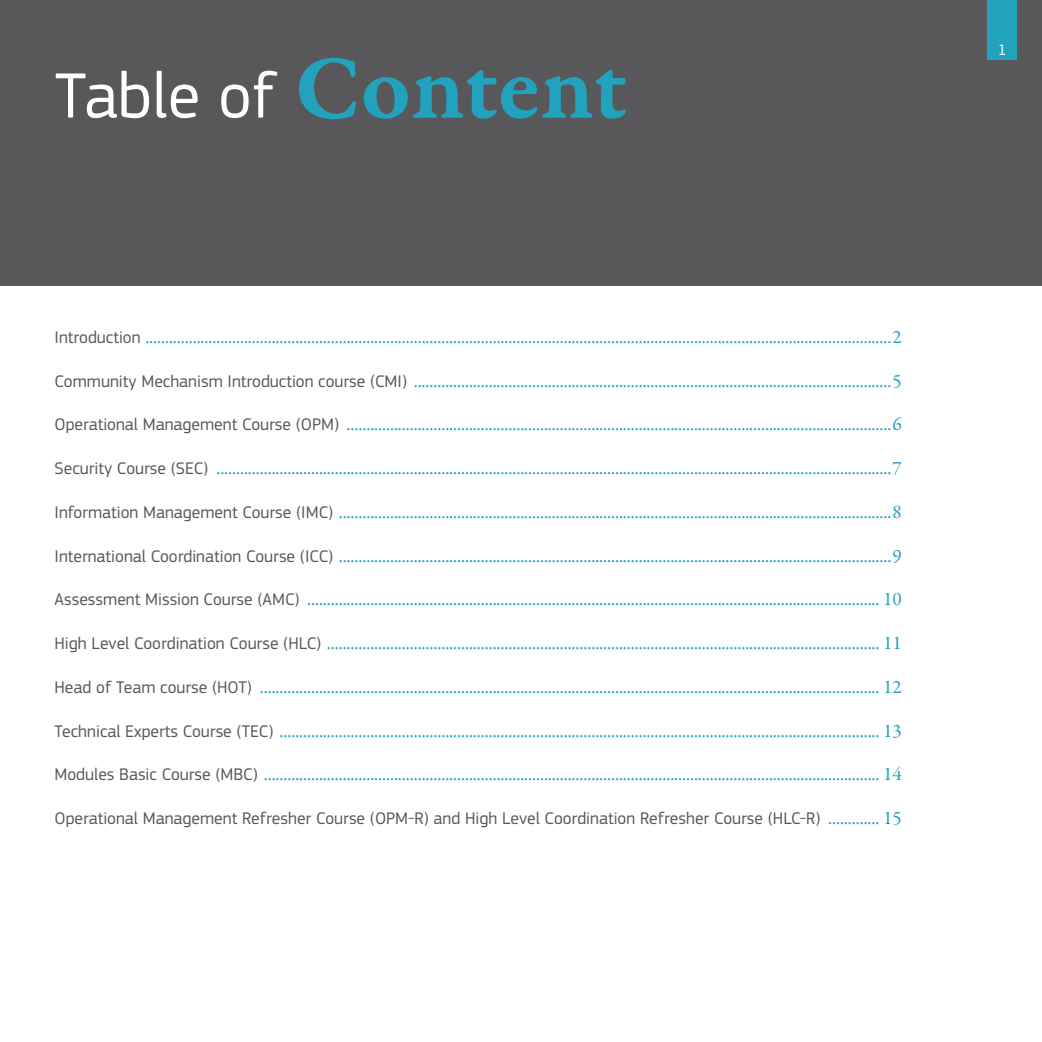
<style>
.page{position:relative;width:1042px;height:1042px;background:#fff}
.page>*{position:absolute;margin:0;border:0;box-sizing:border-box;transform-origin:0 0}
.t1{font:66.5px "EC Square Sans Pro";color:#fff}
.t2{font:19.25px "Garamond Premr Pro";color:#22a2bd}
.t3{font:17.5px "EC Square Sans Pro";color:#58585a}
.t4{font:15.75px "EC Square Sans Pro";color:#fff}
.s1{font-family:"Garamond Premr Pro Smbd Capt";font-size:96.25px;color:#22a2bd}
.s2{font-family:"EC Square Sans Pro";font-size:17.5px;color:#58585a}
.s3{font-family:"Garamond Premr Pro";font-size:19.25px;color:#22a2bd}
</style>
<div class="page">
<div style="left:0;top:0;width:1042px;height:286px;background:#58585a"></div>
<div style="left:987px;top:0;width:30px;height:60px;background:#22a2bd"></div>
<h1 class="t1" style="left:55px;top:57px;width:574px">Table of <span class="s1">Content</span></h1>
<p class="t2" style="left:55px;top:325px;width:849px"><span class="s2">Introduction</span> .............................................................................................................................................................................................2</p>
<p class="t2" style="left:55px;top:369px;width:849px"><span class="s2">Community Mechanism Introduction course (CMI)</span> .........................................................................................................................5</p>
<p class="t2" style="left:55px;top:413px;width:849px"><span class="s2">Operational Management Course (OPM)</span> ..........................................................................................................................................6</p>
<p class="t2" style="left:55px;top:456px;width:849px"><span class="s2">Security Course (SEC)</span> ...........................................................................................................................................................................7</p>
<p class="t2" style="left:55px;top:500px;width:849px"><span class="s2">Information Management Course (IMC)</span> ............................................................................................................................................8</p>
<p class="t2" style="left:55px;top:544px;width:849px"><span class="s2">International Coordination Course (ICC)</span> ............................................................................................................................................9</p>
<p class="t2" style="left:55px;top:588px;width:849px"><span class="s2">Assessment Mission Course (AMC)</span> ................................................................................................................................................. 10</p>
<p class="t2" style="left:55px;top:631px;width:849px"><span class="s2">High Level Coordination Course (HLC)</span> ............................................................................................................................................ 11</p>
<p class="t2" style="left:55px;top:675px;width:849px"><span class="s2">Head of Team course (HOT)</span> ............................................................................................................................................................. 12</p>
<p class="t2" style="left:55px;top:719px;width:849px"><span class="s2">Technical Experts Course (TEC)</span> ........................................................................................................................................................ 13</p>
<p class="t2" style="left:55px;top:763px;width:849px"><span class="s2">Modules Basic Course (MBC)</span> ............................................................................................................................................................ 14</p>
<p class="t3" style="left:55px;top:808px;width:849px">Operational Management Refresher Course (OPM-R) and High Level Coordination Refresher Course (HLC-R) <span class="s3">............. 15</span></p>
<p class="t4" style="left:998px;top:40px;width:10px">1</p>
</div>
